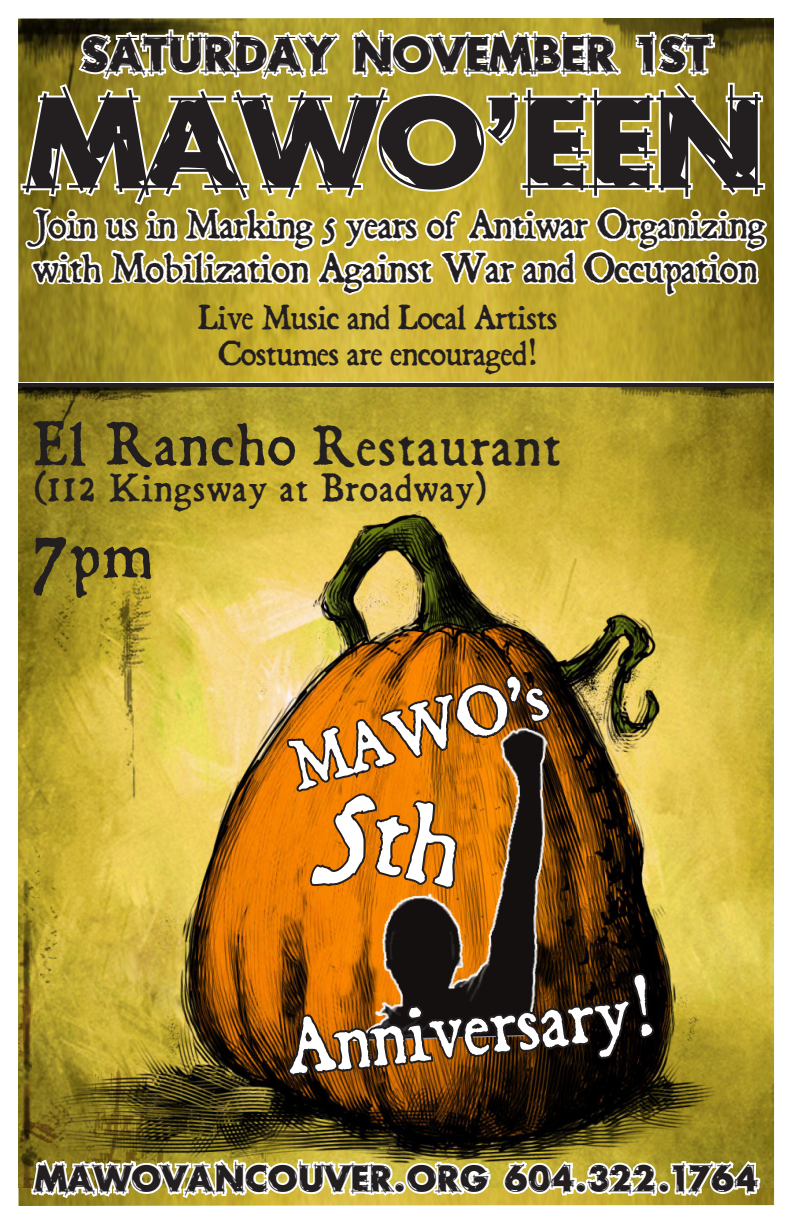
<style>
.page{position:relative;width:792px;height:1224px;background:#fff}
.page>*{position:absolute;margin:0;border:0;box-sizing:border-box;transform-origin:0 0}
.t1{font:125px "Rough Draft";color:#231f20;scale:1.06 1}
.t2{font:68.9px "Dominican";color:#fff;scale:.94 1}
.t3{font:60px "Dominican";color:#fff}
.t4{font:60px "Dominican";color:#231f20}
.t5{font:49px "Dominican";letter-spacing:.06em;color:#231f20}
.t6{font:48px "Rough Draft";color:#231f20}
.t7{font:36px "Dominican";color:#231f20}
.t8{font:36px "Rough Draft";letter-spacing:.02em;color:#231f20}
.t9{font:35px "Dominican";color:#231f20}
.t10{font:34px "Dominican";letter-spacing:.06em;color:#231f20}
.t11{font:30px "Dominican";color:#231f20}
.s1{font-size:54px}
.s2{font-size:42.8px}
.s3{font-size:74px}
</style>
<div class="page">
<img style="left:18px;top:387px;width:756px;height:801px">
<img style="left:336px;top:726px;width:233px;height:182px">
<svg style="left:19px;top:18px;width:756px;height:436px"></svg>
<hr style="left:18px;top:383px;width:756px;height:4px;background:#231f20">
<svg style="left:35px;top:814px;width:181px;height:94px;background:#d6ba44"></svg>
<img style="left:18px;top:908px;width:748px;height:298px">
<svg style="left:284px;top:660px;width:269px;height:233px;background:#a8600f"></svg>
<p class="t6" style="left:82px;top:23px;width:630px">SATURDAY NOVEMBER 1ST</p>
<p class="t1" style="left:28px;top:61px;width:696px">MAWO’EEN</p>
<p class="t9" style="left:35px;top:201px;width:732px">Join us in Marking 5 years of Antiwar Organizing</p>
<p class="t7" style="left:33px;top:243px;width:726px">with Mobilization Against War and Occupation</p>
<p class="t11" style="left:199px;top:297px;width:360px">Live Music and Local Artists</p>
<p class="t11" style="left:219px;top:333px;width:319px">Costumes are encouraged!</p>
<p class="t5" style="left:35px;top:412px;width:527px"><span class="s1">El Rancho</span> Restaurant</p>
<p class="t10" style="left:35px;top:464px;width:454px">(<span class="s2">112</span> Kingsway at Broadway)</p>
<p class="t4" style="left:35px;top:513px;width:119px"><span class="s3">7</span>pm</p>
<p class="t3" style="left:281px;top:727px;width:265px;rotate:-16deg">MAWO’s</p>
<p class="t2" style="left:283px;top:1000px;width:392px;rotate:-6deg">Anniversary!</p>
<p class="t8" style="left:35px;top:1155px;width:724px">MAWOVANCOUVER.ORG 604.322.1764</p>
</div>
